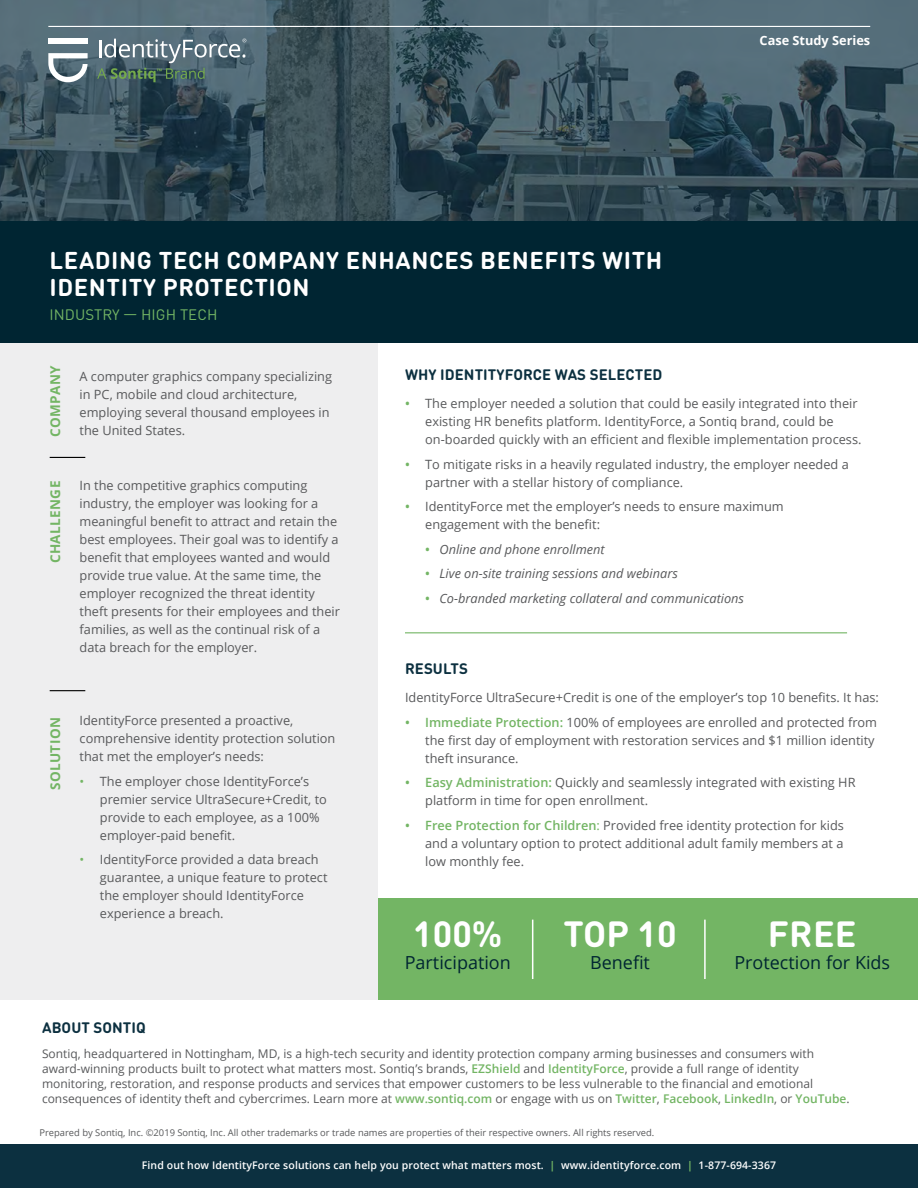
<style>
.page{position:relative;width:918px;height:1188px;background:#fff}
.page>*{position:absolute;margin:0;border:0;box-sizing:border-box;transform-origin:0 0}
.t1{font:700 36px "DIN Round OT";color:#fff}
.t2{font:700 24px/27px "DIN Round OT";letter-spacing:.025em;color:#fff}
.t3{font:18px "Open Sans";color:#002532}
.t4{font:700 15px "DIN Round OT";letter-spacing:.005em;color:#0c3040}
.t5{font:15px "DIN Round OT";letter-spacing:.005em;color:#73b564}
.t6{font:700 13.5px "Open Sans";letter-spacing:.03em;color:#73b564}
.t7{font:12.75px/18px "Open Sans";color:#58595b}
.t8{font:italic 12.75px "Open Sans";color:#58595b}
.t9{font:700 12.75px "Open Sans";color:#fff}
.t10{font:12px/15px "Open Sans";color:#58595b}
.t11{font:600 10.5px "Open Sans";letter-spacing:.01em;color:#fff}
.t12{font:9.3px "Open Sans";color:#58595b}
.s1{font-weight:600;color:#73b564}
.s2{font-weight:600;font-style:normal;color:#73b564}
.s3{color:#73b564}
.s4{font-weight:700;color:#73b564}
</style>
<div class="page">
<div style="left:0;top:1144px;width:918px;height:44px;background:#0c3040"></div>
<div style="left:0;top:312px;width:378px;height:688px;background:#eeeeef"></div>
<svg style="left:0;top:0;width:918px;height:221px;background:#3c535e"></svg>
<div style="left:0;top:221px;width:918px;height:122px;background:#002532"></div>
<div style="left:378px;top:899px;width:540px;height:101px;background:#73b564"></div>
<div style="left:48px;top:39px;width:40px;height:5px;background:#fff"></div>
<svg style="left:48px;top:53px;width:40px;height:29px"></svg>
<svg style="left:97px;top:39px;width:149px;height:43px;background:#62797e"></svg>
<hr style="left:48px;top:26px;width:822px;height:1px;background:#fff">
<hr style="left:50px;top:457px;width:35px;height:1px;background:#000">
<hr style="left:405px;top:632px;width:442px;height:1px;background:#73b564">
<hr style="left:50px;top:690px;width:35px;height:1px;background:#000">
<hr style="left:532px;top:920px;width:1px;height:59px;background:#fff">
<hr style="left:704px;top:920px;width:2px;height:59px;background:#fff">
<h2 class="t2" style="left:50px;top:246px;width:614px">LEADING TECH COMPANY ENHANCES BENEFITS WITH<br>IDENTITY PROTECTION</h2>
<p class="t5" style="left:50px;top:305px;width:169px">INDUSTRY — HIGH TECH</p>
<p class="t9" style="left:760px;top:32px;width:112px">Case Study Series</p>
<p class="t6" style="left:46px;top:437px;width:73px;rotate:-90deg">COMPANY</p>
<p class="t6" style="left:46px;top:563px;width:84px;rotate:-90deg">CHALLENGE</p>
<p class="t7" style="left:80px;top:367px;width:254px">A computer graphics company specializing in PC, mobile and cloud architecture, employing several thousand employees in the United States.</p>
<p class="t7" style="left:80px;top:476px;width:262px">In the competitive graphics computing industry, the employer was looking for a meaningful benefit to attract and retain the best employees. Their goal was to identify a benefit that employees wanted and would provide true value. At the same time, the employer recognized the threat identity theft presents for their employees and their families, as well as the continual risk of a data breach for the employer.</p>
<p class="t4" style="left:405px;top:365px;width:259px">WHY IDENTITYFORCE WAS SELECTED</p>
<p class="t7" style="left:425px;top:394px;width:438px;text-indent:-20px"><span class="s1">•</span> The employer needed a solution that could be easily integrated into their existing HR benefits platform. IdentityForce, a Sontiq brand, could be on-boarded quickly with an efficient and flexible implementation process.</p>
<p class="t7" style="left:425px;top:455px;width:425px;text-indent:-20px"><span class="s1">•</span> To mitigate risks in a heavily regulated industry, the employer needed a partner with a stellar history of compliance.</p>
<p class="t7" style="left:425px;top:497px;width:360px;text-indent:-20px"><span class="s1">•</span> IdentityForce met the employer’s needs to ensure maximum engagement with the benefit:</p>
<p class="t8" style="left:425px;top:540px;width:181px"><span class="s2">•</span> Online and phone enrollment</p>
<p class="t8" style="left:425px;top:565px;width:254px"><span class="s2">•</span> Live on-site training sessions and webinars</p>
<p class="t8" style="left:425px;top:589px;width:320px"><span class="s2">•</span> Co-branded marketing collateral and communications</p>
<p class="t6" style="left:46px;top:790px;width:74px;rotate:-90deg">SOLUTION</p>
<p class="t7" style="left:80px;top:711px;width:257px">IdentityForce presented a proactive, comprehensive identity protection solution that met the employer’s needs:</p>
<p class="t7" style="left:100px;top:772px;width:229px;text-indent:-20px"><span class="s3">•</span> The employer chose IdentityForce’s premier service UltraSecure+Credit, to provide to each employee, as a 100% employer-paid benefit.</p>
<p class="t7" style="left:100px;top:850px;width:229px;text-indent:-20px"><span class="s3">•</span> IdentityForce provided a data breach guarantee, a unique feature to protect the employer should IdentityForce experience a breach.</p>
<p class="t4" style="left:405px;top:659px;width:64px">RESULTS</p>
<p class="t7" style="left:405px;top:689px;width:475px">IdentityForce UltraSecure+Credit is one of the employer’s top 10 benefits. It has:</p>
<p class="t7" style="left:425px;top:713px;width:453px;text-indent:-20px"><span class="s1">• Immediate Protection:</span> 100% of employees are enrolled and protected from the first day of employment with restoration services and $1 million identity theft insurance.</p>
<p class="t7" style="left:425px;top:773px;width:432px;text-indent:-20px"><span class="s1">• Easy Administration:</span> Quickly and seamlessly integrated with existing HR platform in time for open enrollment.</p>
<p class="t7" style="left:425px;top:816px;width:420px;text-align:justify;text-indent:-20px"><span class="s1">• Free Protection for Children</span><span class="s3">:</span> Provided free identity protection for kids and a voluntary option to protect additional adult family members at a low monthly fee.</p>
<h1 class="t1" style="left:413px;top:911px;width:91px">100%</h1>
<h3 class="t3" style="left:405px;top:950px;width:108px">Participation</h3>
<h1 class="t1" style="left:564px;top:911px;width:115px">TOP 10</h1>
<h3 class="t3" style="left:590px;top:950px;width:61px">Benefit</h3>
<h1 class="t1" style="left:768px;top:911px;width:90px">FREE</h1>
<h3 class="t3" style="left:734px;top:950px;width:157px">Protection for Kids</h3>
<p class="t4" style="left:42px;top:1018px;width:105px">ABOUT SONTIQ</p>
<p class="t10" style="left:42px;top:1046px;width:809px">Sontiq, headquartered in Nottingham, MD, is a high-tech security and identity protection company arming businesses and consumers with award-winning products built to protect what matters most. Sontiq’s brands, <span class="s1">EZShield</span> and <span class="s1">IdentityForce</span>, provide a full range of identity monitoring, restoration, and response products and services that empower customers to be less vulnerable to the financial and emotional consequences of identity theft and cybercrimes. Learn more at <span class="s1">www.sontiq.com</span> or engage with us on <span class="s1">Twitter</span>, <span class="s1">Facebook</span>, <span class="s1">LinkedIn</span>, or <span class="s1">YouTube</span>.</p>
<p class="t12" style="left:39px;top:1126px;width:616px">Prepared by Sontiq, Inc. ©2019 Sontiq, Inc. All other trademarks or trade names are properties of their respective owners. All rights reserved.</p>
<p class="t11" style="left:142px;top:1158px;width:636px">Find out how IdentityForce solutions can help you protect what matters most. <span class="s4">|</span> www.identityforce.com <span class="s4">|</span> 1-877-694-3367</p>
</div>
